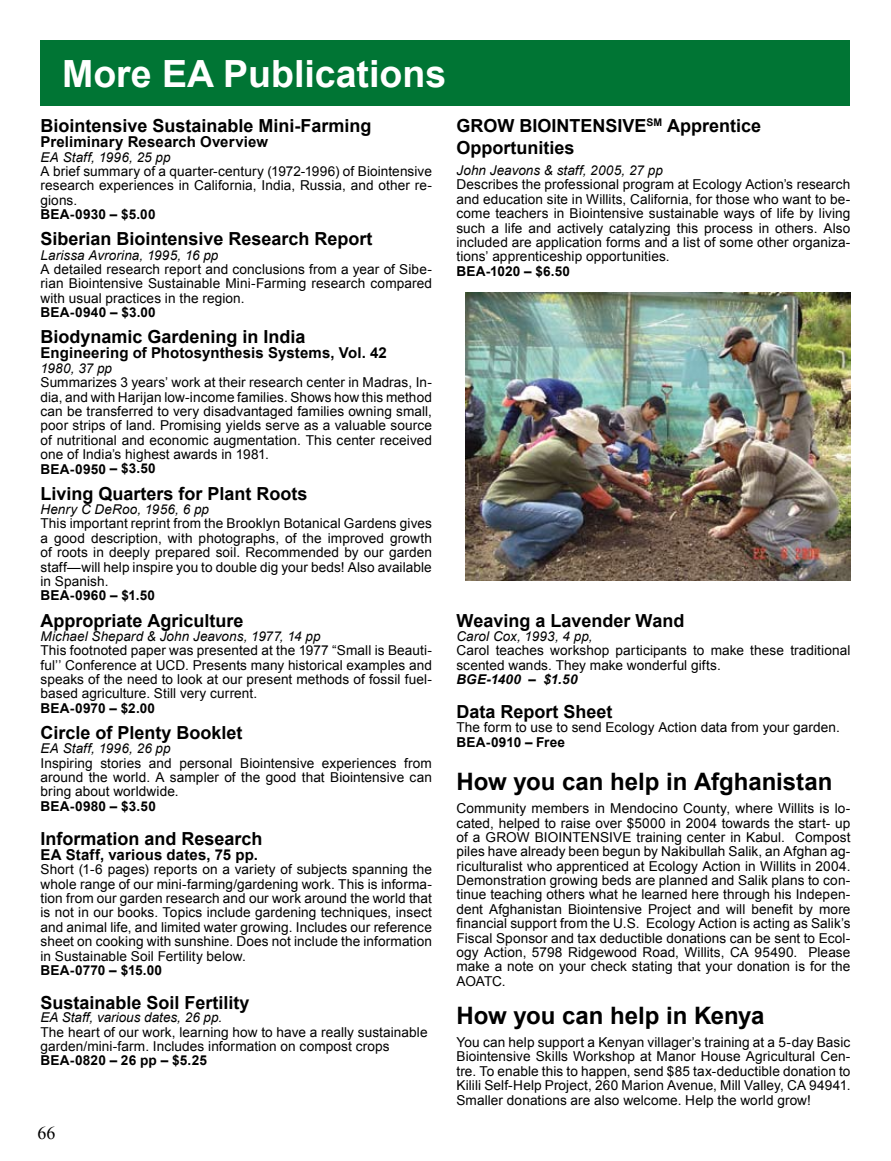
<style>
.page{position:relative;width:891px;height:1161px;background:#fff}
.page>*{position:absolute;margin:0;border:0;box-sizing:border-box;transform-origin:0 0}
.t1{font:700 37.5px "Arial";color:#fff}
.t2{font:700 24px "Arial";letter-spacing:-.005em;color:#000}
.t3{font:700 18px/21.6px "Arial";color:#000}
.t4{font:18px "Times New Roman";color:#000}
.t5{font:700 15px "Arial";letter-spacing:.01em;color:#000}
.t6{font:13.65px/14.4px "Arial";letter-spacing:.005em;color:#000}
.t7{font:700 13.65px "Arial";letter-spacing:.01em;color:#000}
.t8{font:italic 13.5px "Arial";letter-spacing:.005em;color:#000}
.t9{font:italic 700 13.5px "Arial";letter-spacing:.025em;color:#000}
.s1{font-weight:700}
.s2{font-weight:700;font-size:13.5px}
.s3{font-style:normal}
</style>
<div class="page">
<div style="left:40px;top:40px;width:810px;height:66px;background:#007534"></div>
<img style="left:466px;top:292px;width:384px;height:289px">
<h1 class="t1" style="left:62px;top:49px;width:386px">More EA Publications</h1>
<h3 class="t3" style="left:40px;top:116px;width:333px">Biointensive Sustainable Mini-Farming</h3>
<p class="t5" style="left:40px;top:132px;width:229px">Preliminary Research Overview</p>
<p class="t8" style="left:40px;top:148px;width:132px">EA Staff, 1996, 25 pp</p>
<p class="t6" style="left:40px;top:164px;width:393px">A brief summary of a quarter-century (1972-1996) of Biointensive research experiences in California, India, Russia, and other re&shy;gions.<br><span class="s1">BEA-0930</span> <span class="s2">– $5.00</span></p>
<h3 class="t3" style="left:40px;top:229px;width:334px">Siberian Biointensive Research Report</h3>
<p class="t8" style="left:40px;top:246px;width:179px">Larissa Avrorina, 1995, 16 pp</p>
<p class="t6" style="left:40px;top:262px;width:393px">A detailed research report and conclusions from a year of Sibe&shy;rian Biointensive Sustainable Mini-Farming research compared with usual practices in the region.<br><span class="s1">BEA-0940</span> <span class="s2">– $3.00</span></p>
<h3 class="t3" style="left:40px;top:327px;width:267px">Biodynamic Gardening in India</h3>
<p class="t5" style="left:40px;top:343px;width:348px">Engineering of Photosynthesis Systems, Vol. 42</p>
<p class="t8" style="left:40px;top:359px;width:73px">1980, 37 pp</p>
<p class="t6" style="left:40px;top:375px;width:393px">Summarizes 3 years’ work at their research center in Madras, In&shy;dia, and with Harijan low-income families. Shows how this method can be transferred to very disadvantaged families owning small, poor strips of land. Promising yields serve as a valuable source of nutritional and economic augmentation. This center received one of India’s highest awards in 1981.<br><span class="s1">BEA-0950</span> <span class="s2">– $3.50</span></p>
<h3 class="t3" style="left:40px;top:483px;width:269px">Living Quarters for Plant Roots</h3>
<p class="t8" style="left:40px;top:501px;width:170px">Henry C DeRoo, 1956, 6 pp</p>
<p class="t6" style="left:40px;top:517px;width:393px">This important reprint from the Brooklyn Botanical Gardens gives a good description, with photographs, of the improved growth of roots in deeply prepared soil. Recommended by our garden staff—will help inspire you to double dig your beds! Also available in Spanish.<br><span class="s1">BEA-0960</span> <span class="s2">– $1.50</span></p>
<h3 class="t3" style="left:40px;top:610px;width:205px">Appropriate Agriculture</h3>
<p class="t8" style="left:40px;top:627px;width:282px">Michael Shepard &amp; John Jeavons, 1977, 14 pp</p>
<p class="t6" style="left:40px;top:643px;width:393px">This footnoted paper was presented at the 1977 “Small is Beauti&shy;ful’’ Conference at UCD. Presents many historical examples and speaks of the need to look at our present methods of fossil fuel&shy;based agriculture. Still very current.<br><span class="s1">BEA-0970</span> <span class="s2">– $2.00</span></p>
<h3 class="t3" style="left:40px;top:723px;width:204px">Circle of Plenty Booklet</h3>
<p class="t8" style="left:40px;top:740px;width:132px">EA Staff, 1996, 26 pp</p>
<p class="t6" style="left:40px;top:756px;width:393px">Inspiring stories and personal Biointensive experiences from around the world. A sampler of the good that Biointensive can bring about worldwide.<br><span class="s1">BEA-0980</span> <span class="s2">– $3.50</span></p>
<h3 class="t3" style="left:40px;top:828px;width:224px">Information and Research</h3>
<p class="t5" style="left:40px;top:845px;width:219px">EA Staff, various dates, 75 pp.</p>
<p class="t6" style="left:40px;top:862px;width:393px;text-align:justify">Short (1-6 pages) reports on a variety of subjects spanning the whole range of our mini-farming/gardening work. This is informa&shy;tion from our garden research and our work around the world that is not in our books. Topics include gardening techniques, insect and animal life, and limited water growing. Includes our reference sheet on cooking with sunshine. Does not include the information in Sustainable Soil Fertility below.</p>
<p class="t7" style="left:40px;top:961px;width:123px">BEA-0770 – $15.00</p>
<h3 class="t3" style="left:40px;top:992px;width:211px">Sustainable Soil Fertility</h3>
<p class="t8" style="left:40px;top:1009px;width:183px">EA Staff, various dates, 26 pp.</p>
<p class="t6" style="left:40px;top:1025px;width:389px">The heart of our work, learning how to have a really sustainable garden/mini-farm. Includes information on compost crops<br><span class="s1">BEA-0820</span> <span class="s2">–</span> <span class="s1">26 pp – $5.25</span></p>
<h3 class="t4" style="left:37px;top:1121px;width:19px">66</h3>
<h3 class="t3" style="left:456px;top:116px;width:306px">GROW BIOINTENSIVE<sup>SM</sup> Apprentice<br>Opportunities</h3>
<p class="t8" style="left:456px;top:161px;width:208px">John Jeavons &amp; staff, 2005, 27 pp</p>
<p class="t6" style="left:456px;top:177px;width:396px">Describes the professional program at Ecology Action’s research and education site in Willits, California, for those who want to be&shy;come teachers in Biointensive sustainable ways of life by living such a life and actively catalyzing this process in others. Also included are application forms and a list of some other organiza&shy;tions’ apprenticeship opportunities.<br><span class="s1">BEA-1020</span> <span class="s2">– $6.50</span></p>
<h3 class="t3" style="left:456px;top:610px;width:230px">Weaving a Lavender Wand</h3>
<p class="t8" style="left:456px;top:627px;width:138px">Carol Cox, 1993, 4 pp,</p>
<p class="t6" style="left:456px;top:643px;width:396px">Carol teaches workshop participants to make these traditional scented wands. They make wonderful gifts.</p>
<p class="t9" style="left:456px;top:671px;width:123px">BGE-1400 <span class="s3">–</span> $1.50</p>
<h3 class="t3" style="left:456px;top:701px;width:158px">Data Report Sheet</h3>
<p class="t6" style="left:456px;top:720px;width:385px">The form to use to send Ecology Action data from your garden.<br><span class="s1">BEA-0910</span> <span class="s2">–</span> <span class="s1">Free</span></p>
<h2 class="t2" style="left:456px;top:765px;width:377px">How you can help in Afghanistan</h2>
<p class="t6" style="left:456px;top:801px;width:396px;text-align:justify">Community members in Mendocino County, where Willits is lo&shy;cated, helped to raise over $5000 in 2004 towards the start- up of a GROW BIOINTENSIVE training center in Kabul. Compost piles have already been begun by Nakibullah Salik, an Afghan ag&shy;riculturalist who apprenticed at Ecology Action in Willits in 2004.<br>Demonstration growing beds are planned and Salik plans to con&shy;tinue teaching others what he learned here through his Indepen&shy;dent Afghanistan Biointensive Project and will benefit by more financial support from the U.S. Ecology Action is acting as Salik’s Fiscal Sponsor and tax deductible donations can be sent to Ecol&shy;ogy Action, 5798 Ridgewood Road, Willits, CA 95490. Please make a note on your check stating that your donation is for the AOATC.</p>
<h2 class="t2" style="left:456px;top:999px;width:310px">How you can help in Kenya</h2>
<p class="t6" style="left:456px;top:1035px;width:396px;text-align:justify">You can help support a Kenyan villager’s training at a 5-day Basic Biointensive Skills Workshop at Manor House Agricultural Cen&shy;tre. To enable this to happen, send $85 tax-deductible donation to Kilili Self-Help Project, 260 Marion Avenue, Mill Valley, CA 94941.<br>Smaller donations are also welcome. Help the world grow!</p>
</div>
